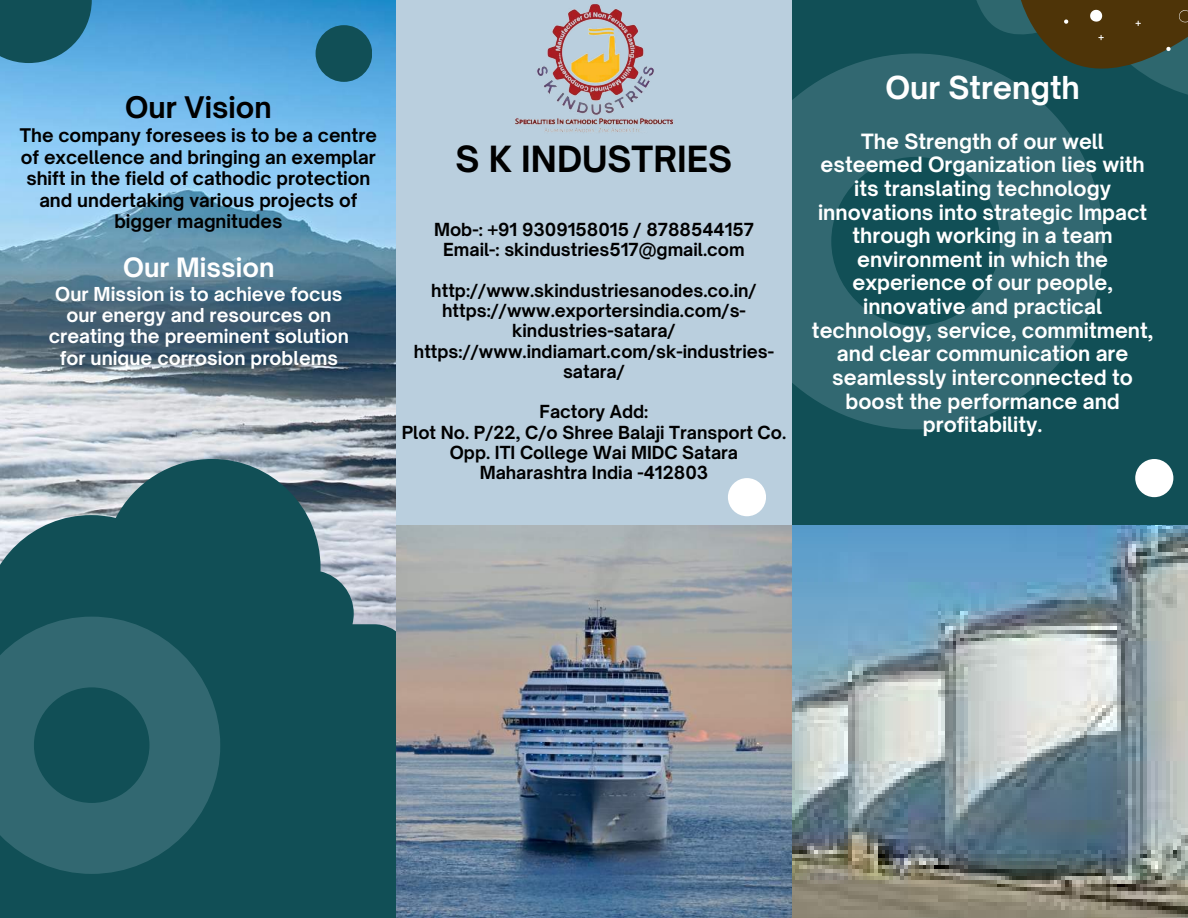
<style>
.page{position:relative;width:1188px;height:918px;background:#114f56}
.page>*{position:absolute;margin:0;border:0;box-sizing:border-box;transform-origin:0 0}
.t1{font:700 34.5px "Open Sauce One";color:#000}
.t2{font:700 30.3px "Open Sauce One";color:#fff}
.t3{font:700 28.5px "Open Sauce One";color:#000}
.t4{font:700 25.5px "Open Sauce One";color:#fff}
.t5{font:700 20.1px/23.7px "Open Sauce One";color:#fff;text-align:center}
.t6{font:700 18.45px/21.3px "Open Sauce One";color:#fff;text-align:center}
.t7{font:700 18px/21.3px "Open Sauce One";color:#000;text-align:center}
.t8{font:700 17.25px/20.2px "Open Sauce One";color:#000;text-align:center}
</style>
<div class="page">
<svg style="left:792px;top:54px;width:312px;height:375px;fill:#326871"></svg>
<div style="left:396px;top:0;width:395px;height:521px;background:#bacfde"></div>
<img style="left:0;top:0;width:396px;height:459px">
<svg style="left:0;top:459px;width:412px;height:173px"></svg>
<svg style="left:0;top:617px;width:220px;height:257px;fill:#326871"></svg>
<svg style="left:0;top:0;width:92px;height:63px"></svg>
<div style="left:316px;top:25px;width:56px;height:57px;background:#114f56;border-radius:50%"></div>
<img style="left:396px;top:526px;width:792px;height:392px">
<svg style="left:971px;top:0;width:217px;height:99px"></svg>
<svg style="left:885px;top:762px;width:303px;height:156px;background:#7d8e94"></svg>
<svg style="left:907px;top:788px;width:281px;height:130px;background:#727d7e"></svg>
<div style="left:728px;top:478px;width:38px;height:38px;background:#fff;border-radius:50%"></div>
<div style="left:1135px;top:459px;width:38px;height:38px;background:#fff;border-radius:50%"></div>
<img style="left:498px;top:0;width:191px;height:152px">
<h3 class="t3" style="left:125px;top:89px;width:148px">Our Vision</h3>
<p class="t7" style="left:20px;top:125px;width:359px">The company foresees is to be a centre of excellence and bringing an exemplar shift in the field of cathodic protection and undertaking various projects of bigger magnitudes</p>
<p class="t4" style="left:123px;top:252px;width:153px">Our Mission</p>
<p class="t6" style="left:49px;top:283px;width:302px">Our Mission is to achieve focus our energy and resources on creating the preeminent solution for unique corrosion problems</p>
<h1 class="t1" style="left:456px;top:137px;width:278px">S K INDUSTRIES</h1>
<p class="t8" style="left:434px;top:219px;width:321px">Mob-: +91 9309158015 / 8788544157<br>Email-: skindustries517@gmail.com</p>
<p class="t8" style="left:414px;top:280px;width:362px">http://www.skindustriesanodes.co.in/ https://www.exportersindia.com/s&shy;kindustries-satara/ https://www.indiamart.com/sk-industries&shy;satara/</p>
<p class="t8" style="left:402px;top:402px;width:386px">Factory Add:<br>Plot No. P/22, C/o Shree Balaji Transport Co.<br>Opp. ITI College Wai MIDC Satara<br>Maharashtra India -412803</p>
<h2 class="t2" style="left:885px;top:69px;width:196px">Our Strength</h2>
<p class="t5" style="left:812px;top:129px;width:343px">The Strength of our well esteemed Organization lies with its translating technology innovations into strategic Impact through working in a team environment in which the experience of our people, innovative and practical technology, service, commitment, and clear communication are seamlessly interconnected to boost the performance and profitability.</p>
</div>
